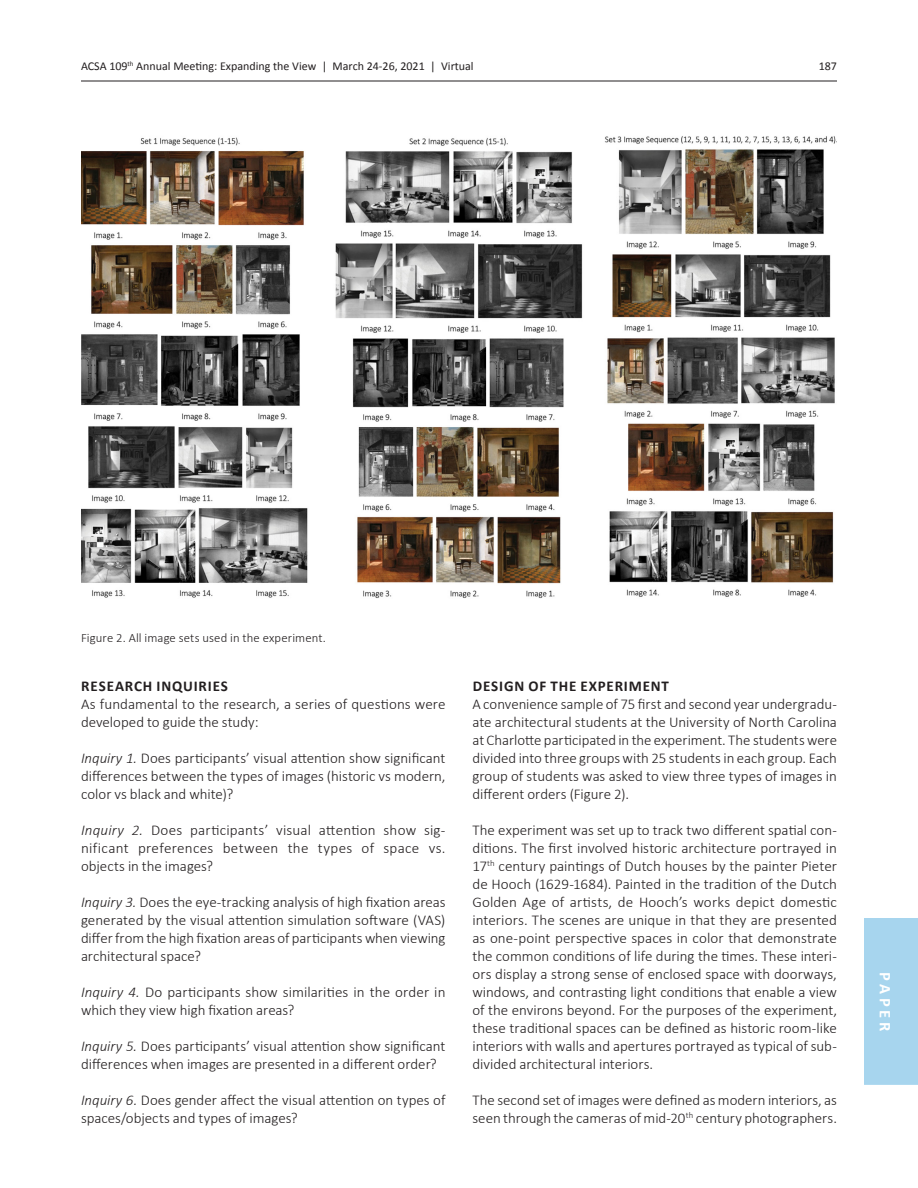
<style>
.page{position:relative;width:918px;height:1188px;background:#fff}
.page>*{position:absolute;margin:0;border:0;box-sizing:border-box;transform-origin:0 0}
.t1{font:700 16.5px "Calibri";letter-spacing:.235em;color:#fff}
._06_Main_Body_Text{font:300 15px/18px "Calibri";color:#231f20}
._05_Section_Header{font:700 15px "Calibri";letter-spacing:.055em;color:#231f20}
._07_Caption_Text{font:300 12.75px "Calibri";letter-spacing:.01em;color:#231f20}
.t2{font:12px "Calibri";color:#231f20}
.s1{font-style:italic}
</style>
<div class="page">
<hr style="left:81px;top:81px;width:756px;height:1px;background:#231f20">
<div style="left:864px;top:918px;width:54px;height:167px;background:#a7d5ee"></div>
<img style="left:81px;top:136px;width:756px;height:463px">
<p class="t2" style="left:81px;top:58px;width:394px">ACSA 109<sup>th</sup> Annual Meeting: Expanding the View | March 24-26, 2021 | Virtual</p>
<p class="t2" style="left:819px;top:58px;width:20px">187</p>
<p class="_07_Caption_Text" style="left:81px;top:630px;width:246px">Figure 2. All image sets used in the experiment.</p>
<p class="_05_Section_Header" style="left:81px;top:676px;width:148px">RESEARCH INQUIRIES</p>
<p class="_06_Main_Body_Text" style="left:81px;top:694px;width:366px">As fundamental to the research, a series of questions were developed to guide the study:</p>
<p class="_06_Main_Body_Text" style="left:81px;top:748px;width:366px;text-align:justify"><span class="s1">Inquiry 1.</span> Does participants’ visual attention show significant differences between the types of images (historic vs modern, color vs black and white)?</p>
<p class="_06_Main_Body_Text" style="left:81px;top:820px;width:366px;text-align:justify"><span class="s1">Inquiry 2.</span> Does participants’ visual attention show sig&shy;nificant preferences between the types of space vs. objects in the images?</p>
<p class="_06_Main_Body_Text" style="left:81px;top:892px;width:366px;text-align:justify"><span class="s1">Inquiry 3.</span> Does the eye-tracking analysis of high fixation areas generated by the visual attention simulation software (VAS) differ from the high fixation areas of participants when viewing architectural space?</p>
<p class="_06_Main_Body_Text" style="left:81px;top:982px;width:366px"><span class="s1">Inquiry 4.</span> Do participants show similarities in the order in which they view high fixation areas?</p>
<p class="_06_Main_Body_Text" style="left:81px;top:1036px;width:366px"><span class="s1">Inquiry 5.</span> Does participants’ visual attention show significant differences when images are presented in a different order?</p>
<p class="_06_Main_Body_Text" style="left:81px;top:1090px;width:366px"><span class="s1">Inquiry 6.</span> Does gender affect the visual attention on types of spaces/objects and types of images?</p>
<p class="_05_Section_Header" style="left:473px;top:676px;width:198px">DESIGN OF THE EXPERIMENT</p>
<p class="_06_Main_Body_Text" style="left:472px;top:694px;width:366px;text-align:justify">A convenience sample of 75 first and second year undergradu&shy;ate architectural students at the University of North Carolina at Charlotte participated in the experiment. The students were divided into three groups with 25 students in each group. Each group of students was asked to view three types of images in different orders (Figure 2).</p>
<p class="_06_Main_Body_Text" style="left:472px;top:820px;width:366px;text-align:justify">The experiment was set up to track two different spatial con&shy;ditions. The first involved historic architecture portrayed in 17<sup>th</sup> century paintings of Dutch houses by the painter Pieter de Hooch (1629-1684). Painted in the tradition of the Dutch Golden Age of artists, de Hooch’s works depict domestic interiors. The scenes are unique in that they are presented as one-point perspective spaces in color that demonstrate the common conditions of life during the times. These interi&shy;ors display a strong sense of enclosed space with doorways, windows, and contrasting light conditions that enable a view of the environs beyond. For the purposes of the experiment, these traditional spaces can be defined as historic room-like interiors with walls and apertures portrayed as typical of sub&shy;divided architectural interiors.</p>
<p class="_06_Main_Body_Text" style="left:472px;top:1090px;width:366px">The second set of images were defined as modern interiors, as seen through the cameras of mid-20<sup>th</sup> century photographers.</p>
<p class="t1" style="left:896px;top:972px;width:61px;rotate:90deg">PAPER</p>
</div>
